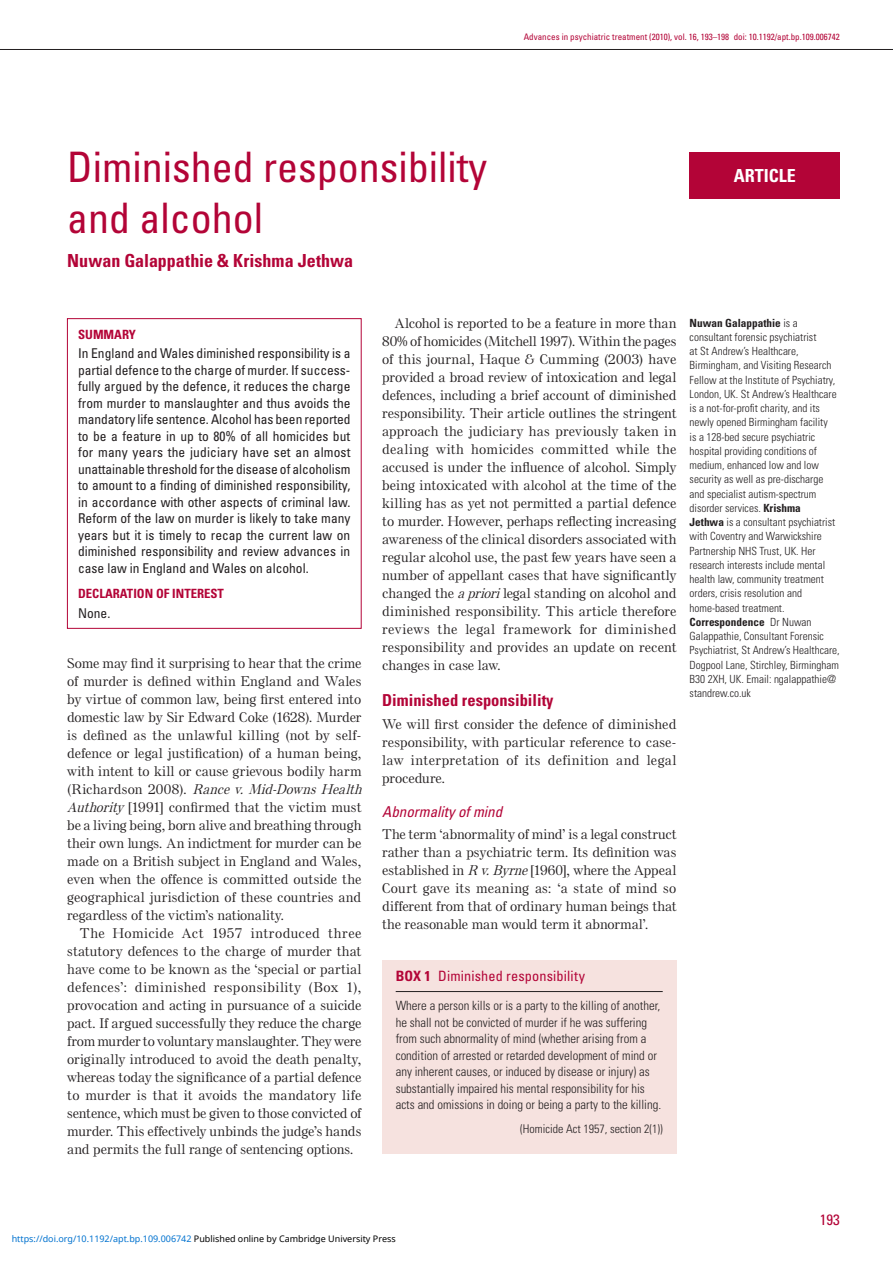
<style>
.page{position:relative;width:893px;height:1263px;background:#fff}
.page>*{position:absolute;margin:0;border:0;box-sizing:border-box;transform-origin:0 0}
.t1{font:condensed 42px "Univers LT Std";color:#b30437}
.Authors{font:700 condensed 18px "Univers LT Std";color:#b30437}
.Article_type_Flag{font:700 condensed 18px "Univers LT Std";color:#fff}
.subhead_1{font:700 condensed 16.5px "Univers LT Std";color:#b30437}
.subhead_2{font:italic condensed 15px "Univers LT Std";color:#b30437}
.Folio{font:condensed 15px "Univers LT Std";color:#b30437}
.Box_title{font:condensed 14.25px "Univers LT Std";letter-spacing:.01em;color:#b30437}
.Body_text{font:500 13.5px/18px "Else NPL Std";letter-spacing:.015em;color:#231f20;text-align:justify}
._1st_para{font:500 13.5px/18px "Else NPL Std";letter-spacing:.02em;color:#231f20;text-align:justify}
.Summary_box_text{font:condensed 13.5px/16.5px "Univers LT Std";color:#231f20;text-align:justify}
.Box_copy{font:300 condensed 12.75px/16.5px "Univers LT Std";color:#231f20}
.Summary_box_headings{font:700 condensed 12.75px "Univers LT Std";color:#b30437}
.Box_footnote_source{font:300 condensed 12px "Univers LT Std";color:#231f20}
.About_the_authors{font:300 condensed 11.25px/14.2px "Univers LT Std";color:#231f20}
.t2{font:9px "Noto Sans";color:#0172cf}
.running_head_first_p{font:condensed 9px "Univers LT Std";color:#b30437}
.s1{font-style:italic}
.s2{font-weight:700}
.s3{color:#000}
</style>
<div class="page">
<hr style="left:0;top:49px;width:893px;height:1px;background:#231f20">
<div style="left:690px;top:152px;width:150px;height:46px;background:#b30437"></div>
<div style="left:67px;top:318px;width:294px;height:311px;border:1px solid #b30437"></div>
<div style="left:382px;top:960px;width:294px;height:194px;background:#f6e2df"></div>
<hr style="left:396px;top:991px;width:267px;height:1px;background:#231f20">
<p class="running_head_first_p" style="left:524px;top:31px;width:317px">Advances in psychiatric treatment (2010), vol. 16, 193–198 doi: 10.1192/apt.bp.109.006742</p>
<p class="t1" style="left:67px;top:141px;width:421px">Diminished responsibility</p>
<p class="t1" style="left:67px;top:191px;width:197px">and alcohol</p>
<p class="Authors" style="left:67px;top:250px;width:288px">Nuwan Galappathie &amp; Krishma Jethwa</p>
<p class="Article_type_Flag" style="left:734px;top:164px;width:64px">ARTICLE</p>
<p class="Summary_box_headings" style="left:78px;top:326px;width:59px">SUMMARY</p>
<p class="Summary_box_text" style="left:78px;top:345px;width:274px">In England and Wales diminished responsibility is a partial defence to the charge of murder. If success&shy;fully argued by the defence, it reduces the charge from murder to manslaughter and thus avoids the mandatory life sentence. Alcohol has been reported to be a feature in up to 80% of all homicides but for many years the judiciary have set an almost unattainable threshold for the disease of alcoholism to amount to a finding of diminished responsibility, in accordance with other aspects of criminal law.<br>Reform of the law on murder is likely to take many years but it is timely to recap the current law on diminished responsibility and review advances in case law in England and Wales on alcohol.</p>
<p class="Summary_box_headings" style="left:78px;top:586px;width:147px">DECLARATION OF INTEREST</p>
<p class="Summary_box_text" style="left:78px;top:604px;width:34px">None.</p>
<p class="_1st_para" style="left:67px;top:654px;width:300px;text-align:left">Some may find it surprising to hear that the crime of murder is defined within England and Wales by virtue of common law, being first entered into domestic law by Sir Edward Coke (1628). Murder is defined as the unlawful killing (not by self&shy;defence or legal justification) of a human being, with intent to kill or cause grievous bodily harm (Richardson 2008). <span class="s1">Rance v. Mid-Downs Health Authority</span>[1991] confirmed that the victim must be a living being, born alive and breathing through their own lungs. An indictment for murder can be made on a British subject in England and Wales, even when the offence is committed outside the geographical jurisdiction of these countries and regardless of the victim’s nationality.</p>
<p class="Body_text" style="left:67px;top:924px;width:296px;text-indent:13px">The Homicide Act 1957 introduced three statutory defences to the charge of murder that have come to be known as the ‘special or partial defences’: diminished responsibility (Box 1), provocation and acting in pursuance of a suicide pact. If argued successfully they reduce the charge from murder to voluntary manslaughter. They were originally introduced to avoid the death penalty, whereas today the significance of a partial defence to murder is that it avoids the mandatory life sentence, which must be given to those convicted of murder. This effectively unbinds the judge’s hands and permits the full range of sentencing options.</p>
<p class="Body_text" style="left:382px;top:314px;width:296px;text-indent:13px">Alcohol is reported to be a feature in more than 80% of homicides (Mitchell 1997). Within the pages of this journal, Haque &amp; Cumming (2003) have provided a broad review of intoxication and legal defences, including a brief account of diminished responsibility. Their article outlines the stringent approach the judiciary has previously taken in dealing with homicides committed while the accused is under the influence of alcohol. Simply being intoxicated with alcohol at the time of the killing has as yet not permitted a partial defence to murder. However, perhaps reflecting increasing awareness of the clinical disorders associated with regular alcohol use, the past few years have seen a number of appellant cases that have significantly changed the <span class="s1">apriori</span>legal standing on alcohol and diminished responsibility. This article therefore reviews the legal framework for diminished responsibility and provides an update on recent changes in case law.</p>
<p class="subhead_1" style="left:382px;top:690px;width:173px">Diminished responsibility</p>
<p class="_1st_para" style="left:382px;top:715px;width:296px">We will first consider the defence of diminished responsibility, with particular reference to case&shy;law interpretation of its definition and legal procedure.</p>
<p class="subhead_2" style="left:382px;top:802px;width:121px">Abnormality of mind</p>
<p class="_1st_para" style="left:382px;top:825px;width:296px">The term ‘abnormality of mind’ is a legal construct rather than a psychiatric term. Its definition was established in <span class="s1">Rv.Byrne</span>[1960], where the Appeal Court gave its meaning as: ‘a state of mind so different from that of ordinary human beings that the reasonable man would term it abnormal’.</p>
<p class="About_the_authors" style="left:690px;top:315px;width:149px"><span class="s2">Nuwan Galappathie</span> is a consultant forensic psychiatrist<br>at St Andrew’s Healthcare,<br>Birmingham, and Visiting Research<br>Fellow at the Institute of Psychiatry,<br>London, UK. St Andrew’s Healthcare is a not-for-profit charity, and its newly opened Birmingham facility is a 128-bed secure psychiatric hospital providing conditions of medium, enhanced low and low security as well as pre-discharge and specialist autism-spectrum disorder services. <span class="s2">Krishma<br>Jethwa</span> is a consultant psychiatrist with Coventry and Warwickshire<br>Partnership NHS Trust, UK. Her research interests include mental health law, community treatment orders, crisis resolution and home‑based treatment.</p>
<p class="About_the_authors" style="left:690px;top:615px;width:152px"><span class="s2">Correspondence</span> Dr Nuwan<br>Galappathie, Consultant Forensic<br>Psychiatrist, St Andrew’s Healthcare,<br>Dogpool Lane, Stirchley, Birmingham<br>B30 2XH, UK. Email: ngalappathie@ standrew.co.uk</p>
<p class="Box_title" style="left:396px;top:967px;width:191px"><span class="s2">Box 1</span> Diminished responsibility</p>
<p class="Box_copy" style="left:396px;top:998px;width:267px">Where a person kills or is a party to the killing of another, he shall not be convicted of murder if he was suffering from such abnormality of mind (whether arising from a condition of arrested or retarded development of mind or any inherent causes, or induced by disease or injury) as substantially impaired his mental responsibility for his acts and omissions in doing or being a party to the killing.</p>
<p class="Box_footnote_source" style="left:520px;top:1121px;width:144px">(Homicide Act 1957, section 2(1))</p>
<p class="t2" style="left:12px;top:1232px;width:386px">https://doi.org/10.1192/apt.bp.109.006742 <span class="s3">Published online by Cambridge University Press</span></p>
<p class="Folio" style="left:820px;top:1210px;width:21px">193</p>
</div>
